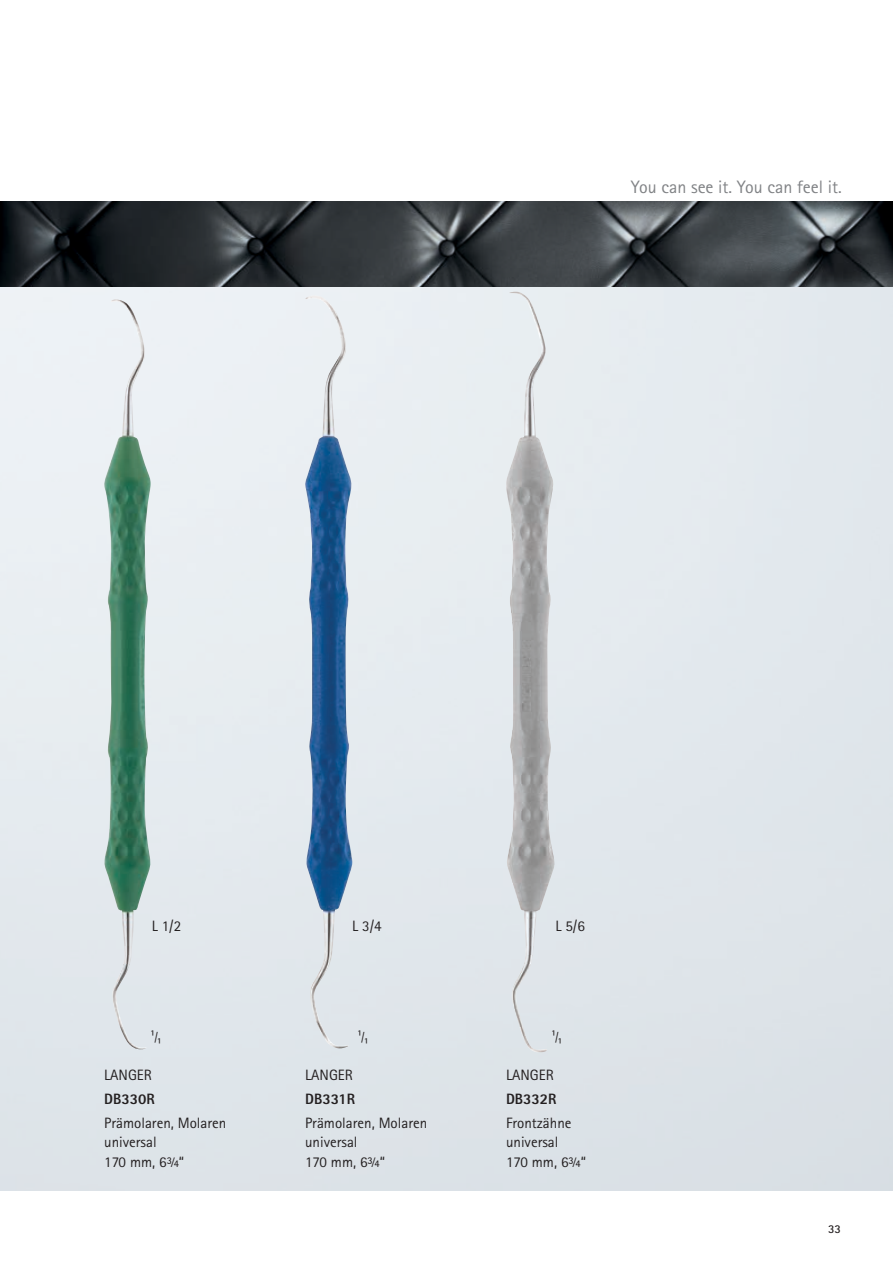
<style>
.page{position:relative;width:893px;height:1263px;background:#fff}
.page>*{position:absolute;margin:0;border:0;box-sizing:border-box;transform-origin:0 0}
.t1{font:18px "Rotis Sans Serif Pro";color:#808285}
.t2{font:15px/19.5px "Rotis Sans Serif Pro";color:#231f20}
.t3{font:800 15px "Rotis Sans Serif Pro";color:#231f20}
.t4{font:700 12px "Rotis Sans Serif Pro";color:#231f20}
.s1{font-weight:400}
</style>
<div class="page">
<img style="left:0;top:202px;width:893px;height:85px">
<img style="left:103px;top:299px;width:49px;height:750px">
<img style="left:304px;top:295px;width:49px;height:753px">
<img style="left:506px;top:292px;width:49px;height:760px">
<p class="t1" style="left:631px;top:176px;width:213px">You can see it. You can feel it.</p>
<p class="t2" style="left:152px;top:916px;width:31px">L 1/2</p>
<p class="t2" style="left:352px;top:916px;width:31px">L 3/4</p>
<p class="t2" style="left:555px;top:916px;width:31px">L 5/6</p>
<p class="t4" style="left:151px;top:1027px;width:12px">¹<span class="s1">/</span>₁</p>
<p class="t4" style="left:358px;top:1027px;width:12px">¹<span class="s1">/</span>₁</p>
<p class="t2" style="left:104px;top:1065px;width:49px">LANGER</p>
<p class="t3" style="left:104px;top:1089px;width:52px">DB330R</p>
<p class="t2" style="left:104px;top:1113px;width:124px">Prämolaren, Molaren universal<br>170 mm, 6¾“</p>
<p class="t2" style="left:305px;top:1065px;width:49px">LANGER</p>
<p class="t3" style="left:305px;top:1089px;width:52px">DB331R</p>
<p class="t2" style="left:305px;top:1113px;width:124px">Prämolaren, Molaren universal<br>170 mm, 6¾“</p>
<p class="t4" style="left:551px;top:1027px;width:12px">¹<span class="s1">/</span>₁</p>
<p class="t2" style="left:506px;top:1065px;width:49px">LANGER</p>
<p class="t3" style="left:506px;top:1089px;width:52px">DB332R</p>
<p class="t2" style="left:506px;top:1113px;width:82px">Frontzähne universal<br>170 mm, 6¾“</p>
<p class="t4" style="left:828px;top:1221px;width:14px">33</p>
</div>
